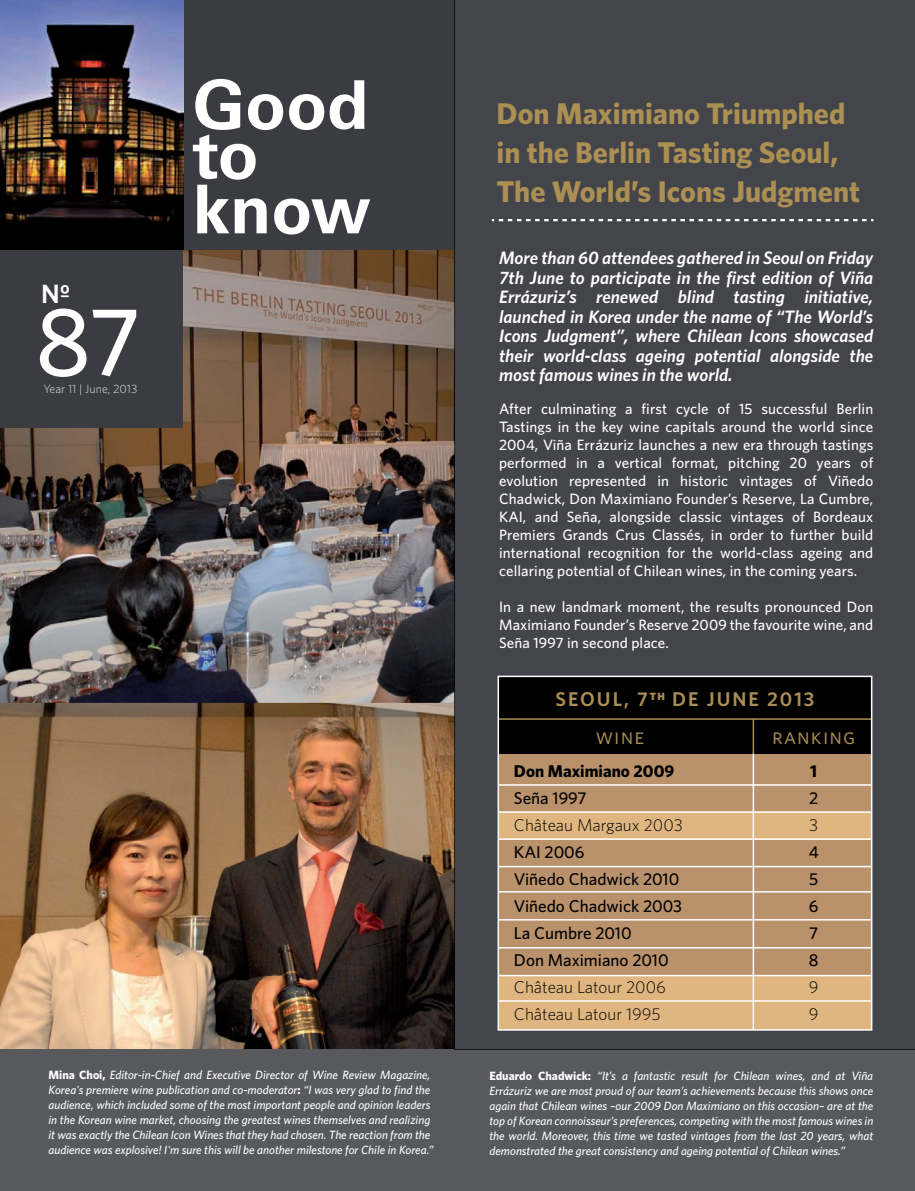
<style>
.page{position:relative;width:915px;height:1191px;background:#fff}
.page>*{position:absolute;margin:0;border:0;box-sizing:border-box;transform-origin:0 0}
.t1{font:500 97.5px "Whitney";color:#fff}
.t2{font:700 30px/39px "Whitney";color:#ac8f52}
.t3{font:600 26.4px "Whitney";color:#fff}
.t4{font:22.8px "Whitney Book SC";letter-spacing:.05em;color:#aa8e52}
.t5{font:600 19.95px "Whitney";letter-spacing:.1em;color:#aa8e52}
.t6{font:italic 600 18px/19.5px "Whitney";color:#fff;text-align:justify}
.t7{font:500 17.1px/27px "Whitney";color:#000}
.t8{font:300 17.1px/27px "Whitney";color:#000}
.t9{font:700 17.1px "Whitney";color:#000}
.t10{font:500 15px/18px "Whitney";letter-spacing:.005em;color:#fff;text-align:justify}
.t11{font:italic 500 12px/15px "Whitney";color:#fff}
.t12{font:300 12px "Whitney";color:#e8e8e9}
.s1{font-weight:700;font-style:normal}
</style>
<div class="page">
<img style="left:0;top:703px;width:455px;height:346px">
<img style="left:0;top:250px;width:455px;height:453px">
<div style="left:0;top:1049px;width:914px;height:142px;background:#57595d"></div>
<div style="left:183px;top:0;width:272px;height:250px;background:#3a3c41"></div>
<svg style="left:193px;top:79px;width:177px;height:155px"></svg>
<div style="left:0;top:250px;width:183px;height:178px;background:#3a3c41"></div>
<img style="left:0;top:0;width:183px;height:250px">
<div style="left:455px;top:0;width:459px;height:1049px;background:#44454a"></div>
<svg style="left:492px;top:219px;width:381px;height:2px"></svg>
<div style="left:498px;top:753px;width:373px;height:277px;background:#b9916a"></div>
<div style="left:498px;top:812px;width:373px;height:27px;background:#e0b680"></div>
<div style="left:498px;top:975px;width:373px;height:55px;background:#e0b680"></div>
<div style="left:498px;top:676px;width:373px;height:77px;background:#000"></div>
<hr style="left:498px;top:718px;width:373px;height:2px;background:#aa8e52">
<hr style="left:752px;top:719px;width:1px;height:34px;background:#aa8e52">
<div style="left:497px;top:675px;width:375px;height:355px;border:2px solid #fff"></div>
<hr style="left:752px;top:753px;width:1px;height:277px;background:#fff">
<hr style="left:498px;top:784px;width:373px;height:1px;background:#fff">
<hr style="left:498px;top:811px;width:373px;height:2px;background:#fff">
<hr style="left:498px;top:838px;width:373px;height:2px;background:#fff">
<hr style="left:498px;top:866px;width:373px;height:1px;background:#fff">
<hr style="left:498px;top:891px;width:373px;height:1px;background:#fff">
<hr style="left:498px;top:919px;width:373px;height:1px;background:#fff">
<hr style="left:498px;top:947px;width:373px;height:1px;background:#fff">
<hr style="left:498px;top:974px;width:373px;height:2px;background:#fff">
<hr style="left:498px;top:1000px;width:373px;height:1px;background:#fff">
<h3 class="t3" style="left:41px;top:278px;width:31px">Nº</h3>
<h1 class="t1" style="left:35px;top:283px;width:107px">87</h1>
<p class="t12" style="left:44px;top:382px;width:95px">Year 11 | June, 2013</p>
<h2 class="t2" style="left:496px;top:93px;width:365px">Don Maximiano Triumphed in the Berlin Tasting Seoul,<br>The World’s Icons Judgment</h2>
<p class="t6" style="left:499px;top:248px;width:375px">More than 60 attendees gathered in Seoul on Friday 7th June to participate in the first edition of Viña Errázuriz’s renewed blind tasting initiative, launched in Korea under the name of “The World’s Icons Judgment”, where Chilean Icons showcased their world-class ageing potential alongside the most famous wines in the world.</p>
<p class="t10" style="left:499px;top:399px;width:375px">After culminating a first cycle of 15 successful Berlin Tastings in the key wine capitals around the world since 2004, Viña Errázuriz launches a new era through tastings performed in a vertical format, pitching 20 years of evolution represented in historic vintages of Viñedo Chadwick, Don Maximiano Founder’s Reserve, La Cumbre, KAI, and Seña, alongside classic vintages of Bordeaux Premiers Grands Crus Classés, in order to further build international recognition for the world-class ageing and cellaring potential of Chilean wines, in the coming years.</p>
<p class="t10" style="left:499px;top:597px;width:375px">In a new landmark moment, the results pronounced Don Maximiano Founder’s Reserve 2009 the favourite wine, and Seña 1997 in second place.</p>
<h3 class="t5" style="left:555px;top:686px;width:260px">SEOUL, 7<sup>TH</sup> DE JUNE 2013</h3>
<h3 class="t4" style="left:595px;top:723px;width:50px">wine</h3>
<h3 class="t9" style="left:514px;top:760px;width:162px">Don Maximiano 2009</h3>
<h3 class="t7" style="left:514px;top:783px;width:74px">Seña 1997</h3>
<h3 class="t8" style="left:514px;top:811px;width:170px">Château Margaux 2003</h3>
<h3 class="t7" style="left:514px;top:838px;width:169px">KAI 2006<br>Viñedo Chadwick 2010<br>Viñedo Chadwick 2003<br>La Cumbre 2010<br>Don Maximiano 2010</h3>
<h3 class="t8" style="left:514px;top:973px;width:153px">Château Latour 2006<br>Château Latour 1995</h3>
<h3 class="t4" style="left:771px;top:723px;width:85px">ranking</h3>
<h3 class="t9" style="left:810px;top:760px;width:8px">1</h3>
<h3 class="t7" style="left:808px;top:783px;width:11px">2</h3>
<h3 class="t8" style="left:808px;top:811px;width:11px">3</h3>
<h3 class="t7" style="left:808px;top:837px;width:12px;text-align:justify">4<br>5<br>6<br>7<br>8</h3>
<h3 class="t8" style="left:808px;top:973px;width:11px">9<br>9</h3>
<p class="t11" style="left:49px;top:1067px;width:386px"><span class="s1">Mina Choi,</span> Editor-in-Chief and Executive Director of Wine Review Magazine, Korea's premiere wine publication and co-moderator<span class="s1">:</span> “I was very glad to find the audience, which included some of the most important people and opinion leaders in the Korean wine market, choosing the greatest wines themselves and realizing it was exactly the Chilean Icon Wines that they had chosen. The reaction from the audience was explosive! I'm sure this will be another milestone for Chile in Korea.”</p>
<p class="t11" style="left:489px;top:1067px;width:385px;text-align:justify"><span class="s1">Eduardo Chadwick:</span> “It’s a fantastic result for Chilean wines, and at Viña Errázuriz we are most proud of our team’s achievements because this shows once again that Chilean wines –our 2009 Don Maximiano on this occasion– are at the top of Korean connoisseur’s preferences, competing with the most famous wines in the world. Moreover, this time we tasted vintages from the last 20 years, what demonstrated the great consistency and ageing potential of Chilean wines.”</p>
</div>
